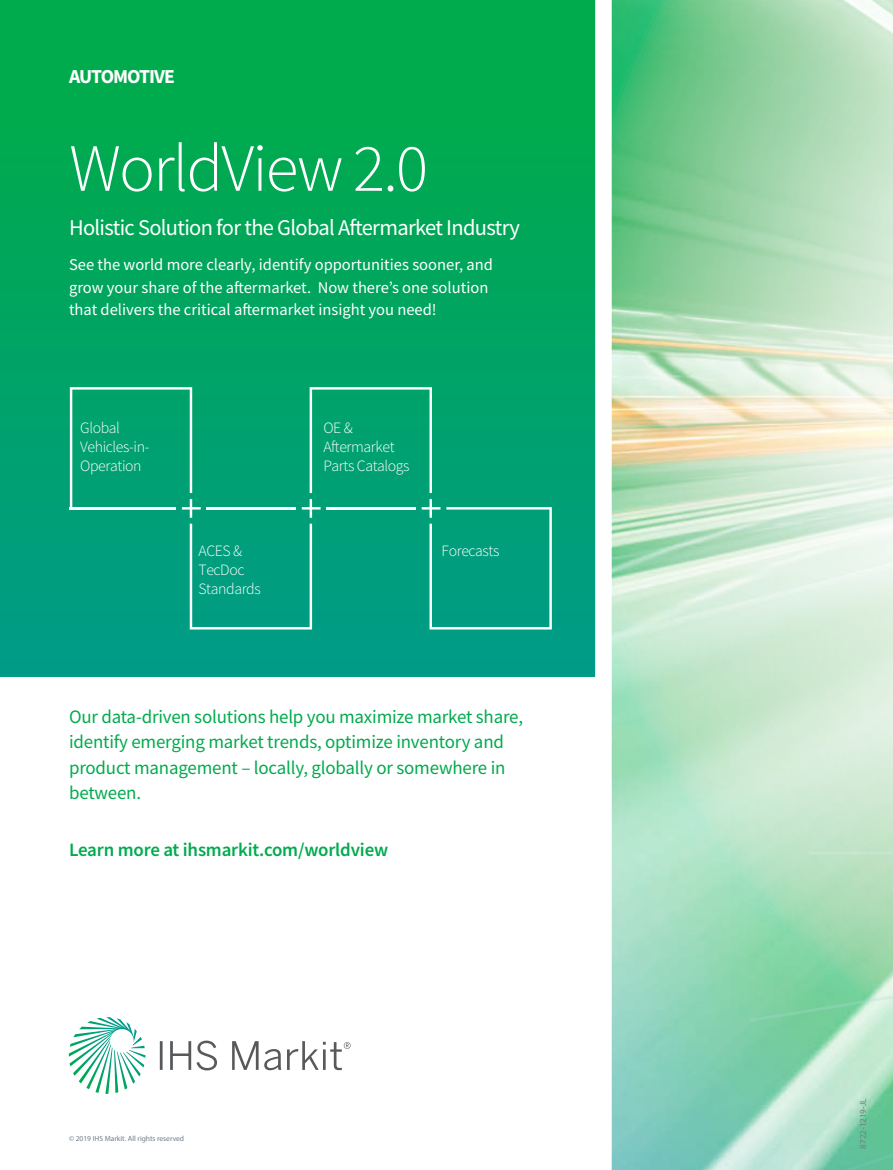
<style>
.page{position:relative;width:893px;height:1170px;background:#fff}
.page>*{position:absolute;margin:0;border:0;box-sizing:border-box;transform-origin:0 0}
.t1{font:300 67.5px "Source Sans Pro";letter-spacing:-.03em;color:#fff}
.t2{font:22.5px "Source Sans Pro";letter-spacing:-.03em;color:#fff}
.t3{font:700 19.8px "Source Sans Pro";letter-spacing:-.05em;color:#fff}
.t4{font:18.9px/25.2px "Source Sans Pro";letter-spacing:-.01em;color:#00ab4e}
.t5{font:600 18.9px "Source Sans Pro";letter-spacing:-.01em;color:#00ab4e}
.t6{font:16.5px/22.5px "Source Sans Pro";color:#fff}
.t7{font:300 15.75px/18.9px "Source Sans Pro";letter-spacing:-.025em;color:#fff}
.t8{font:9px "Myriad Pro";color:#7b7c7f}
.t9{font:7.5px "Myriad Pro";color:#707c8a}
</style>
<div class="page">
<svg style="left:612px;top:0;width:281px;height:1169px;background:#b1debf"></svg>
<img style="left:840px;top:1152px;width:53px;height:17px">
<img style="left:749px;top:996px;width:144px;height:25px">
<svg style="left:878px;top:995px;width:15px;height:2px"></svg>
<img style="left:809px;top:851px;width:84px;height:3px">
<div style="left:0;top:0;width:611px;height:676px;background:linear-gradient(to bottom,#00ad44,#009b86)"></div>
<svg style="left:302px;top:499px;width:19px;height:18px"></svg>
<div style="left:190px;top:523px;width:122px;height:106px;background:#009e7f"></div>
<div style="left:422px;top:499px;width:130px;height:130px;background:#009e7e"></div>
<hr style="left:207px;top:507px;width:89px;height:2px;background:#fff">
<svg style="left:310px;top:387px;width:122px;height:106px;background:#0fa677"></svg>
<hr style="left:326px;top:507px;width:90px;height:2px;background:#fff">
<svg style="left:70px;top:387px;width:131px;height:130px;background:#0fa679"></svg>
<hr style="left:70px;top:507px;width:106px;height:2px;background:#fff">
<div style="left:595px;top:0;width:17px;height:1169px;background:#fff"></div>
<svg style="left:69px;top:1017px;width:76px;height:76px"></svg>
<svg style="left:160px;top:1041px;width:3px;height:28px"></svg>
<svg style="left:170px;top:1040px;width:47px;height:30px"></svg>
<svg style="left:232px;top:1041px;width:49px;height:29px"></svg>
<svg style="left:287px;top:1041px;width:64px;height:29px"></svg>
<p class="t3" style="left:69px;top:63px;width:107px">AUTOMOTIVE</p>
<h1 class="t1" style="left:69px;top:127px;width:361px">WorldView 2.0</h1>
<h2 class="t2" style="left:69px;top:213px;width:452px">Holistic Solution for the Global Aftermarket Industry</h2>
<p class="t6" style="left:69px;top:253px;width:425px">See the world more clearly, identify opportunities sooner, and grow your share of the aftermarket. Now there’s one solution that delivers the critical aftermarket insight you need!</p>
<p class="t7" style="left:80px;top:418px;width:71px">Global<br>Vehicles-in-<br>Operation</p>
<p class="t7" style="left:323px;top:418px;width:88px">OE &amp;<br>A ermarket<br>Parts Catalogs</p>
<p class="t7" style="left:198px;top:541px;width:64px">ACES &amp;<br>TecDoc<br>Standards</p>
<p class="t7" style="left:442px;top:541px;width:59px">Forecasts</p>
<p class="t4" style="left:69px;top:704px;width:456px">Our data-driven solutions help you maximize market share, identify emerging market trends, optimize inventory and product management – locally, globally or somewhere in between.</p>
<p class="t5" style="left:69px;top:836px;width:321px">Learn more at ihsmarkit.com/worldview</p>
<p class="t9" style="left:69px;top:1133px;width:117px">© 2019 IHS Markit. All rights reserved</p>
<p class="t8" style="left:858px;top:1148px;width:51px;rotate:-90deg">8722-1219-JL</p>
</div>
